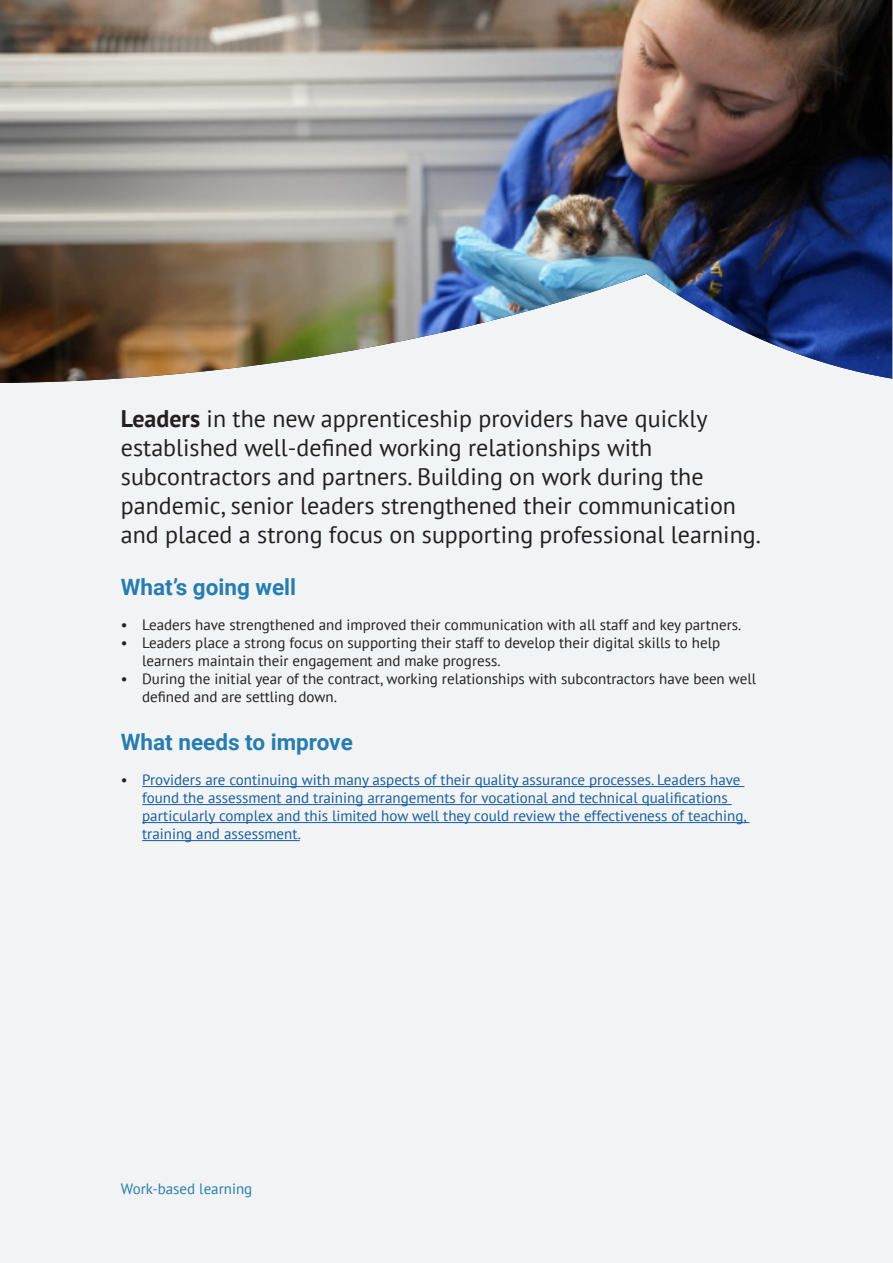
<style>
.page{position:relative;width:893px;height:1263px;background:#fff}
.page>*{position:absolute;margin:0;border:0;box-sizing:border-box;transform-origin:0 0}
.Big_Paragraph{font:24px/28.8px "PT Sans";color:#231f20}
.Heading_2{font:700 22.5px "Roboto";color:#267daf}
.t1{font:15px/18px "PT Sans";color:#231f20}
.t2{font:15px/18px "PT Sans";color:#175d9e}
.Footer_Title{font:15px "PT Sans";color:#267daf}
.s1{font-weight:700}
.s2{color:#231f20}
</style>
<div class="page">
<div style="left:1px;top:1px;width:892px;height:1262px;background:#f2f3f4"></div>
<hr style="left:142px;top:786px;width:602px;height:1px;background:#175d9e">
<hr style="left:142px;top:804px;width:590px;height:1px;background:#175d9e">
<hr style="left:142px;top:822px;width:608px;height:1px;background:#175d9e">
<hr style="left:142px;top:840px;width:158px;height:1px;background:#175d9e">
<img style="left:0;top:0;width:892px;height:383px">
<p class="Big_Paragraph" style="left:121px;top:404px;width:641px"><span class="s1">Leaders</span> in the new apprenticeship providers have quickly established well-defined working relationships with subcontractors and partners. Building on work during the pandemic, senior leaders strengthened their communication and placed a strong focus on supporting professional learning.</p>
<p class="Heading_2" style="left:121px;top:571px;width:177px">What’s going well</p>
<p class="t1" style="left:121px;top:615px;width:622px">• Leaders have strengthened and improved their communication with all staff and key partners.</p>
<p class="t1" style="left:142px;top:633px;width:579px;text-indent:-21px">• Leaders place a strong focus on supporting their staff to develop their digital skills to help learners maintain their engagement and make progress.</p>
<p class="t1" style="left:142px;top:669px;width:615px;text-indent:-21px">• During the initial year of the contract, working relationships with subcontractors have been well defined and are settling down.</p>
<p class="Heading_2" style="left:121px;top:727px;width:233px">What needs to improve</p>
<p class="t2" style="left:142px;top:771px;width:606px;text-indent:-21px"><span class="s2">•</span> Providers are continuing with many aspects of their quality assurance processes. Leaders have found the assessment and training arrangements for vocational and technical qualifications particularly complex and this limited how well they could review the effectiveness of teaching, training and assessment.</p>
<p class="Footer_Title" style="left:121px;top:1179px;width:133px">Work-based learning</p>
</div>
